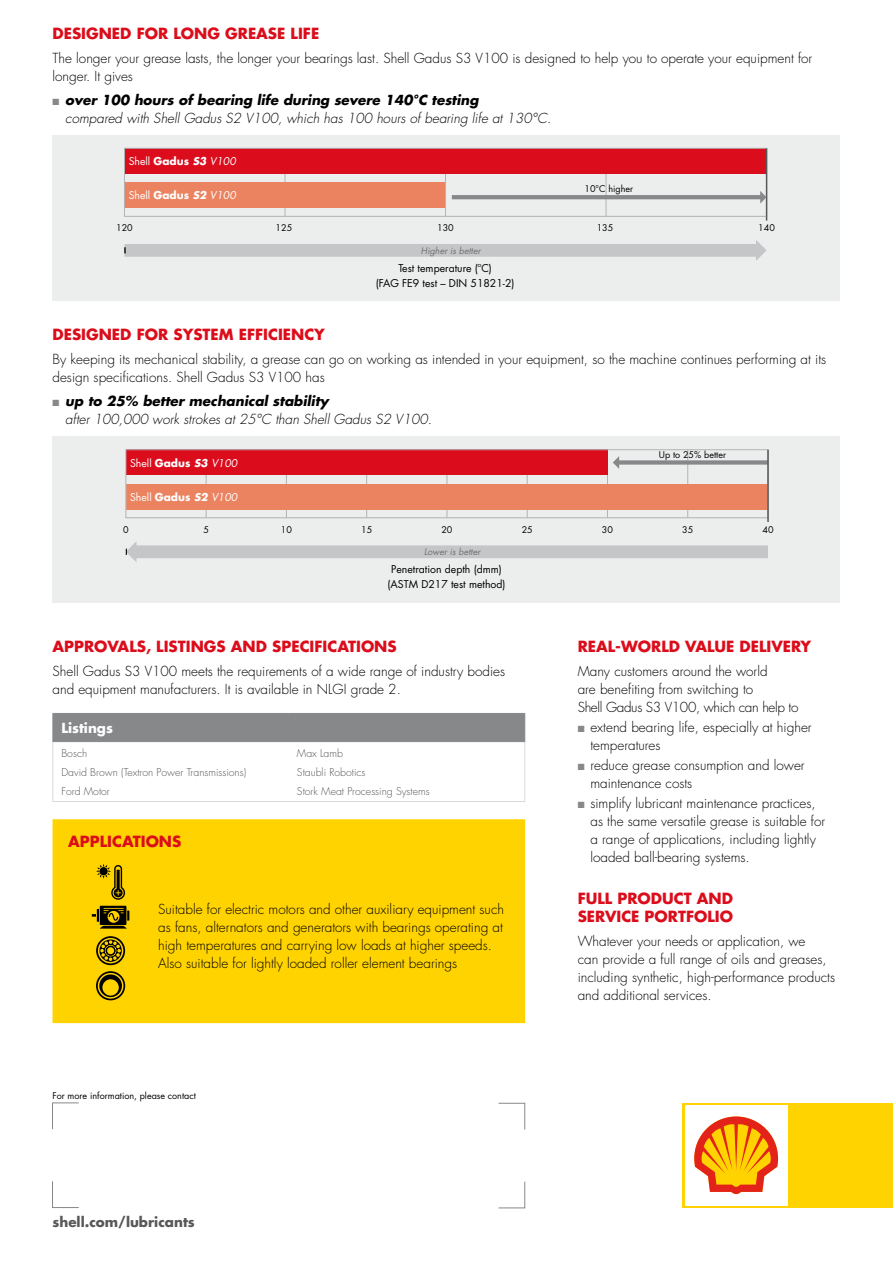
<style>
.page{position:relative;width:893px;height:1263px;background:#fff}
.page>*{position:absolute;margin:0;border:0;box-sizing:border-box;transform-origin:0 0}
.t1{font:700 15px/18px "Futura Std";color:#dc0d1b}
.t2{font:300 13.5px/18px "Futura Std";color:#000}
.t3{font:italic 300 13.5px/18px "Futura Std";color:#000}
.t4{font:700 13.5px "Futura Std";color:#58585a}
.t5{font:700 13.5px "Futura Std";color:#fff}
.t6{font:300 10.5px/19.2px "Futura Std";color:#58585a}
.t7{font:10.5px/15px "Futura Std";color:#000;text-align:center}
.t8{font:10.5px "Futura Std";color:#fff}
.t9{font:9px "Futura Std";color:#000}
.t10{font:italic 9px "Futura Std";color:#707173}
.s1{color:#87888a}
.s2{font-weight:700}
.s3{font-weight:700;font-style:italic}
.s4{font-style:italic}
</style>
<div class="page">
<hr style="left:53px;top:801px;width:235px;height:1px;background:#d9dadb">
<hr style="left:288px;top:801px;width:237px;height:1px;background:#d9dadb">
<hr style="left:53px;top:742px;width:1px;height:59px;background:#d9dadb">
<hr style="left:524px;top:742px;width:1px;height:59px;background:#d9dadb">
<hr style="left:53px;top:741px;width:235px;height:1px;background:#87888a">
<div style="left:53px;top:713px;width:472px;height:28px;background:#87888a"></div>
<hr style="left:288px;top:741px;width:237px;height:1px;background:#87888a">
<div style="left:53px;top:135px;width:787px;height:165px;background:#eceded"></div>
<hr style="left:285px;top:148px;width:1px;height:68px;background:#b1b3b4">
<hr style="left:445px;top:148px;width:1px;height:68px;background:#b1b3b4">
<hr style="left:606px;top:148px;width:1px;height:68px;background:#b1b3b4">
<div style="left:124px;top:148px;width:642px;height:26px;background:#db0d1d"></div>
<div style="left:124px;top:182px;width:321px;height:26px;background:#eb8360"></div>
<div style="left:124px;top:148px;width:643px;height:69px;border:1px solid #b1b3b4"></div>
<svg style="left:124px;top:240px;width:643px;height:21px"></svg>
<hr style="left:766px;top:148px;width:1px;height:73px;background:#58585a">
<svg style="left:452px;top:191px;width:314px;height:13px"></svg>
<div style="left:53px;top:437px;width:787px;height:166px;background:#eceded"></div>
<hr style="left:286px;top:450px;width:1px;height:68px;background:#b1b3b4">
<hr style="left:206px;top:450px;width:1px;height:68px;background:#b1b3b4">
<hr style="left:527px;top:450px;width:1px;height:68px;background:#b1b3b4">
<hr style="left:447px;top:450px;width:1px;height:68px;background:#b1b3b4">
<hr style="left:687px;top:450px;width:1px;height:68px;background:#b1b3b4">
<hr style="left:366px;top:450px;width:1px;height:68px;background:#b1b3b4">
<hr style="left:607px;top:450px;width:1px;height:68px;background:#b1b3b4">
<div style="left:126px;top:450px;width:482px;height:25px;background:#db0d1d"></div>
<div style="left:126px;top:484px;width:642px;height:25px;background:#eb8360"></div>
<div style="left:125px;top:449px;width:643px;height:69px;border:1px solid #b1b3b4"></div>
<svg style="left:126px;top:541px;width:642px;height:21px"></svg>
<svg style="left:613px;top:456px;width:154px;height:13px"></svg>
<hr style="left:767px;top:450px;width:2px;height:72px;background:#58585a">
<svg style="left:52px;top:1102px;width:27px;height:28px"></svg>
<svg style="left:52px;top:1181px;width:27px;height:27px"></svg>
<svg style="left:498px;top:1181px;width:27px;height:28px"></svg>
<svg style="left:498px;top:1102px;width:27px;height:28px"></svg>
<div style="left:683px;top:1103px;width:209px;height:105px;background:#ffd300"></div>
<div style="left:685px;top:1105px;width:102px;height:100px;background:#fff"></div>
<svg style="left:694px;top:1116px;width:85px;height:78px"></svg>
<div style="left:53px;top:819px;width:472px;height:204px;background:#ffd300"></div>
<svg style="left:96px;top:971px;width:29px;height:29px"></svg>
<svg style="left:96px;top:936px;width:29px;height:29px"></svg>
<svg style="left:92px;top:906px;width:37px;height:22px"></svg>
<svg style="left:96px;top:864px;width:29px;height:36px"></svg>
<p class="t1" style="left:53px;top:24px;width:22px">DESIGNED</p>
<p class="t1" style="left:137px;top:24px;width:12px">FOR</p>
<p class="t1" style="left:173px;top:24px;width:13px">LONG</p>
<p class="t1" style="left:225px;top:24px;width:74px">GREASE LIFE</p>
<p class="t2" style="left:53px;top:49px;width:761px">The longer your grease lasts, the longer your bearings last. Shell Gadus S3 V100 is designed to help you to operate your equipment for longer. It gives</p>
<p class="t3" style="left:65px;top:91px;width:488px;text-indent:-13px"><span class="s1">■</span> <span class="s2">over 100 hours of bearing life during severe 140°C testing<br></span>compared with Shell Gadus S2 V100, which has 100 hours of bearing life at 130°C.</p>
<p class="t8" style="left:129px;top:155px;width:109px">Shell <span class="s2">GADUS</span> <span class="s3">S3</span> <span class="s4">V100</span></p>
<p class="t8" style="left:129px;top:189px;width:109px">Shell <span class="s2">GADUS</span> <span class="s3">S2</span> <span class="s4">V100</span></p>
<p class="t9" style="left:584px;top:183px;width:50px">10°C higher</p>
<p class="t9" style="left:116px;top:222px;width:18px">120</p>
<p class="t9" style="left:276px;top:222px;width:18px">125</p>
<p class="t9" style="left:437px;top:222px;width:18px">130</p>
<p class="t9" style="left:597px;top:222px;width:18px">135</p>
<p class="t9" style="left:758px;top:222px;width:18px">140</p>
<p class="t7" style="left:376px;top:261px;width:140px">Test temperature (ºC)<br>(FAG FE9 test – DIN 51821-2)</p>
<p class="t10" style="left:421px;top:244px;width:61px">Higher is better</p>
<p class="t1" style="left:53px;top:325px;width:22px">DESIGNED</p>
<p class="t1" style="left:137px;top:325px;width:12px">FOR</p>
<p class="t1" style="left:173px;top:325px;width:74px">SYSTEM EFFI</p>
<p class="t1" style="left:268px;top:325px;width:57px">CIENCY</p>
<p class="t2" style="left:53px;top:351px;width:775px">By keeping its mechanical stability, a grease can go on working as intended in your equipment, so the machine continues performing at its design specifications. Shell Gadus S3 V100 has</p>
<p class="t3" style="left:65px;top:392px;width:368px;text-indent:-13px"><span class="s1">■</span> <span class="s2">up to 25% better mechanical stability<br></span>after 100,000 work strokes at 25°C than Shell Gadus S2 V100.</p>
<p class="t8" style="left:130px;top:456px;width:109px">Shell <span class="s2">GADUS</span> <span class="s3">S3</span> <span class="s4">V100</span></p>
<p class="t8" style="left:130px;top:490px;width:109px">Shell <span class="s2">GADUS</span> <span class="s3">S2</span> <span class="s4">V100</span></p>
<p class="t9" style="left:659px;top:449px;width:69px">Up to 25% better</p>
<p class="t9" style="left:123px;top:524px;width:7px">0</p>
<p class="t9" style="left:203px;top:524px;width:7px">5</p>
<p class="t9" style="left:281px;top:524px;width:13px">10</p>
<p class="t9" style="left:361px;top:524px;width:13px">15</p>
<p class="t9" style="left:441px;top:524px;width:13px">20</p>
<p class="t9" style="left:522px;top:524px;width:13px">25</p>
<p class="t9" style="left:602px;top:524px;width:13px">30</p>
<p class="t9" style="left:682px;top:524px;width:13px">35</p>
<p class="t9" style="left:762px;top:524px;width:13px">40</p>
<p class="t7" style="left:387px;top:562px;width:120px">Penetration depth (dmm) (ASTM D217 test method)</p>
<p class="t10" style="left:424px;top:546px;width:58px">Lower is better</p>
<p class="t1" style="left:53px;top:637px;width:346px">APPROVALS, LISTINGS AND SPECIFICATIONS</p>
<p class="t2" style="left:53px;top:662px;width:454px">Shell Gadus S3 V100 meets the requirements of a wide range of industry bodies and equipment manufacturers. It is available in NLGI grade 2.</p>
<p class="t5" style="left:61px;top:719px;width:53px">LISTINGS</p>
<p class="t6" style="left:61px;top:743px;width:186px">Bosch<br>David Brown (Textron Power Transmissions)<br>Ford Motor</p>
<p class="t6" style="left:297px;top:743px;width:134px">Max Lamb<br>Staubli Robotics<br>Stork Meat Processing Systems</p>
<p class="t1" style="left:68px;top:832px;width:21px">APPLI</p>
<p class="t1" style="left:112px;top:832px;width:21px">CATIONS</p>
<p class="t2" style="left:158px;top:900px;width:347px">Suitable for electric motors and other auxiliary equipment such as fans, alternators and generators with bearings operating at high temperatures and carrying low loads at higher speeds.<br>Also suitable for lightly loaded roller element bearings</p>
<p class="t9" style="left:53px;top:1090px;width:145px">For more information, please contact</p>
<p class="t4" style="left:53px;top:1212px;width:144px">SHELL.COM/LUBRICANTS</p>
<p class="t1" style="left:578px;top:637px;width:57px">REAL-WORLD</p>
<p class="t1" style="left:685px;top:637px;width:11px">VALUE</p>
<p class="t1" style="left:739px;top:637px;width:10px">DELIVERY</p>
<p class="t2" style="left:578px;top:662px;width:222px">Many customers around the world<br>are benefiting from switching to<br>Shell Gadus S3 V100, which can help to</p>
<p class="t2" style="left:590px;top:718px;width:223px;text-indent:-13px"><span class="s1">■</span> extend bearing life, especially at higher temperatures</p>
<p class="t2" style="left:590px;top:757px;width:216px;text-indent:-13px"><span class="s1">■</span> reduce grease consumption and lower maintenance costs</p>
<p class="t2" style="left:590px;top:795px;width:236px;text-indent:-13px"><span class="s1">■</span> simplify lubricant maintenance practices, as the same versatile grease is suitable for a range of applications, including lightly loaded ball-bearing systems.</p>
<p class="t1" style="left:578px;top:889px;width:157px">FULL PRODUCT AND<br>SERVICE PORTFOLIO</p>
<p class="t2" style="left:578px;top:932px;width:259px">Whatever your needs or application, we<br>can provide a full range of oils and greases, including synthetic, high-performance products and additional services.</p>
</div>
